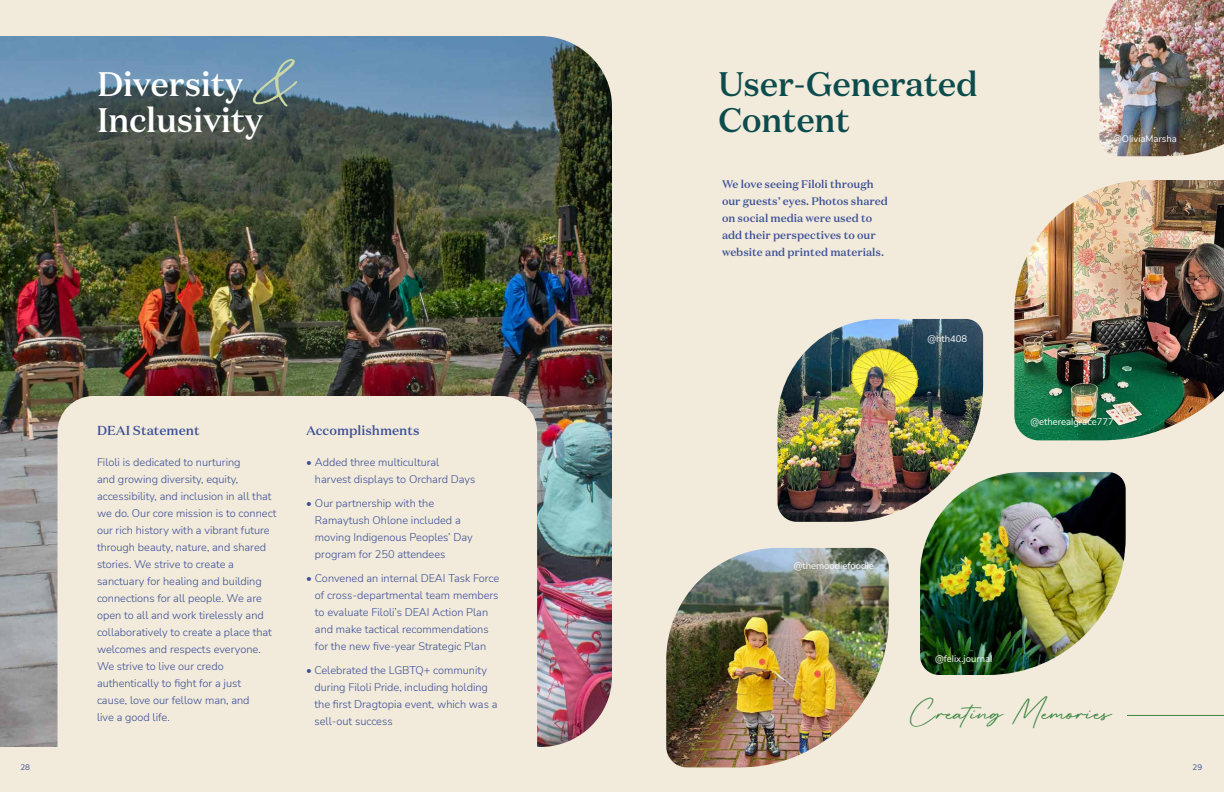
<style>
.page{position:relative;width:1224px;height:792px;background:#fff}
.page>*{position:absolute;margin:0;border:0;box-sizing:border-box;transform-origin:0 0}
.t1{font:116.5px "Retro Signature";color:#cbd8a4}
.t2{font:44px "Retro Signature";letter-spacing:-.005em;color:#398640}
.t3{font:500 34px/36px "Domaine Text";letter-spacing:-.015em;color:#0c4c4c}
.t4{font:500 34px/36px "Domaine Text";letter-spacing:-.015em;color:#fff}
.t5{font:500 13px "Domaine Text";color:#3a4f96}
.t6{font:300 11px/17px "Nunito Sans";color:#3a4f96}
.t7{font:500 11px/17px "Domaine Text";color:#3a4f96}
.t8{font:9.5px "Nunito Sans";color:#fff}
.t9{font:8px "Nunito Sans";color:#3a4f96}
</style>
<div class="page">
<div style="left:0;top:0;width:612px;height:792px;background:#f2eadb"></div>
<div style="left:612px;top:0;width:612px;height:792px;background:#f2eadb"></div>
<img style="left:0;top:36px;width:612px;height:711px">
<svg style="left:58px;top:396px;width:479px;height:351px"></svg>
<img style="left:1014px;top:180px;width:210px;height:260px">
<img style="left:777px;top:319px;width:206px;height:203px">
<img style="left:1099px;top:0;width:125px;height:156px">
<img style="left:666px;top:548px;width:223px;height:219px">
<img style="left:920px;top:472px;width:206px;height:203px">
<hr style="left:1127px;top:715px;width:97px;height:1px;background:#398640">
<h1 class="t1" style="left:250px;top:16px;width:51px">&amp;</h1>
<h3 class="t4" style="left:97px;top:65px;width:168px">Diversity<br>Inclusivity</h3>
<h3 class="t3" style="left:718px;top:65px;width:262px">User-Generated<br>Content</h3>
<p class="t7" style="left:722px;top:175px;width:167px">We love seeing Filoli through our guests’ eyes. Photos shared on social media were used to add their perspectives to our website and printed materials.</p>
<p class="t8" style="left:927px;top:331px;width:41px">@hth408</p>
<p class="t8" style="left:1113px;top:132px;width:65px">@OliviaMarsha</p>
<p class="t5" style="left:97px;top:422px;width:104px">DEAI Statement</p>
<p class="t6" style="left:97px;top:453px;width:181px">Filoli is dedicated to nurturing<br>and growing diversity, equity, accessibility, and inclusion in all that we do. Our core mission is to connect our rich history with a vibrant future through beauty, nature, and shared stories. We strive to create a sanctuary for healing and building connections for all people. We are open to all and work tirelessly and collaboratively to create a place that welcomes and respects everyone.<br>We strive to live our credo authentically to fight for a just<br>cause, love our fellow man, and<br>live a good life.</p>
<p class="t5" style="left:306px;top:422px;width:115px">Accomplishments</p>
<p class="t6" style="left:315px;top:453px;width:162px;text-indent:-9px">• Added three multicultural harvest displays to Orchard Days</p>
<p class="t6" style="left:315px;top:494px;width:159px;text-indent:-9px">• Our partnership with the<br>Ramaytush Ohlone included a moving Indigenous Peoples’ Day program for 250 attendees</p>
<p class="t6" style="left:315px;top:569px;width:186px;text-indent:-9px">• Convened an internal DEAI Task Force of cross-departmental team members to evaluate Filoli’s DEAI Action Plan and make tactical recommendations for the new five-year Strategic Plan</p>
<p class="t6" style="left:315px;top:662px;width:184px;text-indent:-9px">• Celebrated the LGBTQ+ community during Filoli Pride, including holding the first Dragtopia event, which was a sell-out success</p>
<p class="t8" style="left:1031px;top:415px;width:85px">@etherealgrace777</p>
<p class="t8" style="left:794px;top:559px;width:82px">@themoodiefoodie</p>
<p class="t8" style="left:935px;top:652px;width:59px">@felix.journal</p>
<h2 class="t2" style="left:909px;top:687px;width:204px">Creating Memories</h2>
<p class="t9" style="left:20px;top:761px;width:11px">28</p>
<p class="t9" style="left:1193px;top:761px;width:11px">29</p>
</div>
